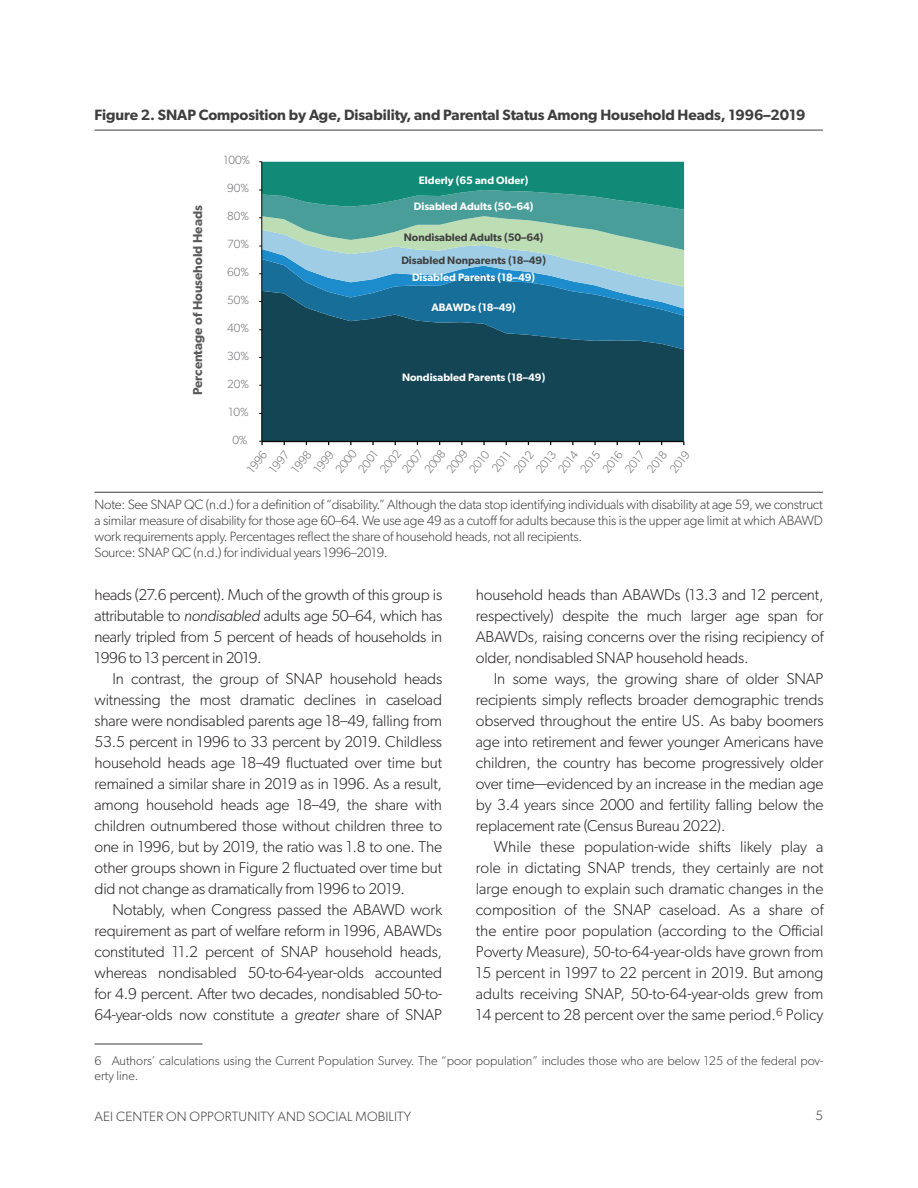
<style>
.page{position:relative;width:918px;height:1188px;background:#fff}
.page>*{position:absolute;margin:0;border:0;box-sizing:border-box;transform-origin:0 0}
.Body_Text{font:300 15.75px/21px "Gibson";letter-spacing:-.01em;color:#231f20;text-align:justify}
.Table_Title_1{font:600 15px "Gibson";letter-spacing:-.005em;color:#3e3e3f}
.Table_Source_or_note{font:300 13.5px/16.2px "Gibson";letter-spacing:-.015em;color:#3e3e3f;text-align:justify}
.Table_Source_or_Note{font:300 13.5px "Gibson";letter-spacing:-.015em;color:#3e3e3f}
.Table_Source_or_note-2{font:300 13.5px "Gibson";letter-spacing:.01em;color:#3e3e3f}
.t1{font:600 12.9px "Gibson";color:#595959}
.Footnotes{font:300 12.75px/15.3px "Gibson";color:#3e3e3f}
.t2{font:300 11.85px "Gibson";letter-spacing:-.005em;color:#6d6e71}
.t3{font:600 10.8px "Gibson";color:#fff}
.t4{font:600 10.8px "Gibson";color:#404040}
.s1{font-style:italic}
</style>
<div class="page">
<hr style="left:94px;top:1044px;width:108px;height:1px;background:#3e3e3f">
<hr style="left:94px;top:130px;width:729px;height:1px;background:#3e3e3f">
<hr style="left:94px;top:492px;width:729px;height:1px;background:#3e3e3f">
<div style="left:262px;top:349px;width:422px;height:92px;background:#144555"></div>
<hr style="left:261px;top:162px;width:1px;height:279px;background:#040503">
<svg style="left:259px;top:161px;width:425px;height:188px;background:#47949a"></svg>
<hr style="left:262px;top:441px;width:422px;height:1px;background:#040503">
<p class="Table_Title_1" style="left:94px;top:106px;width:713px">Figure 2. SNAP Composition by Age, Disability, and Parental Status Among Household Heads, 1996–2019</p>
<p class="t1" style="left:190px;top:395px;width:191px;rotate:-90deg">Percentage of Household Heads</p>
<p class="t2" style="left:224px;top:153px;width:28px">100%</p>
<p class="t2" style="left:227px;top:181px;width:23px">90%</p>
<p class="t2" style="left:227px;top:209px;width:23px">80%</p>
<p class="t2" style="left:227px;top:237px;width:23px">70%</p>
<p class="t2" style="left:227px;top:265px;width:23px">60%</p>
<p class="t2" style="left:227px;top:293px;width:23px">50%</p>
<p class="t2" style="left:227px;top:321px;width:23px">40%</p>
<p class="t2" style="left:227px;top:349px;width:23px">30%</p>
<p class="t2" style="left:227px;top:377px;width:23px">20%</p>
<p class="t2" style="left:229px;top:404px;width:22px">10%</p>
<p class="t2" style="left:232px;top:433px;width:17px">0%</p>
<p class="t3" style="left:419px;top:174px;width:111px">Elderly (65 and Older)</p>
<p class="t3" style="left:414px;top:200px;width:121px">Disabled Adults (50–64)</p>
<p class="t4" style="left:404px;top:231px;width:141px">Nondisabled Adults (50–64)</p>
<p class="t4" style="left:401px;top:254px;width:146px">Disabled Nonparents (18–49)</p>
<p class="t3" style="left:412px;top:271px;width:125px">Disabled Parents (18–49)</p>
<p class="t3" style="left:431px;top:301px;width:86px">ABAWDs (18–49)</p>
<p class="t3" style="left:402px;top:371px;width:145px">Nondisabled Parents (18–49)</p>
<p class="t2" style="left:244px;top:467px;width:26px;rotate:-52deg">1996</p>
<p class="t2" style="left:266px;top:467px;width:26px;rotate:-52deg">1997</p>
<p class="t2" style="left:288px;top:467px;width:26px;rotate:-52deg">1998</p>
<p class="t2" style="left:311px;top:467px;width:26px;rotate:-52deg">1999</p>
<p class="t2" style="left:332px;top:467px;width:28px;rotate:-52deg">2000</p>
<p class="t2" style="left:355px;top:467px;width:26px;rotate:-52deg">2001</p>
<p class="t2" style="left:377px;top:467px;width:28px;rotate:-52deg">2002</p>
<p class="t2" style="left:399px;top:467px;width:28px;rotate:-52deg">2007</p>
<p class="t2" style="left:421px;top:467px;width:28px;rotate:-52deg">2008</p>
<p class="t2" style="left:443px;top:467px;width:28px;rotate:-52deg">2009</p>
<p class="t2" style="left:466px;top:467px;width:26px;rotate:-52deg">2010</p>
<p class="t2" style="left:489px;top:467px;width:25px;rotate:-52deg">2011</p>
<p class="t2" style="left:510px;top:467px;width:26px;rotate:-52deg">2012</p>
<p class="t2" style="left:533px;top:467px;width:26px;rotate:-52deg">2013</p>
<p class="t2" style="left:555px;top:467px;width:26px;rotate:-52deg">2014</p>
<p class="t2" style="left:577px;top:467px;width:26px;rotate:-52deg">2015</p>
<p class="t2" style="left:599px;top:467px;width:26px;rotate:-52deg">2016</p>
<p class="t2" style="left:622px;top:467px;width:26px;rotate:-52deg">2017</p>
<p class="t2" style="left:644px;top:467px;width:26px;rotate:-52deg">2018</p>
<p class="t2" style="left:666px;top:467px;width:26px;rotate:-52deg">2019</p>
<p class="Table_Source_or_note" style="left:94px;top:496px;width:730px">Note: See SNAP QC (n.d.) for a definition of “disability.” Although the data stop identifying individuals with disability at age 59, we construct a similar measure of disability for those age 60–64. We use age 49 as a cutoff for adults because this is the upper age limit at which ABAWD work requirements apply. Percentages reflect the share of household heads, not all recipients.</p>
<p class="Table_Source_or_Note" style="left:94px;top:545px;width:295px">Source: SNAP QC (n.d.) for individual years 1996–2019.</p>
<p class="Body_Text" style="left:94px;top:584px;width:349px">heads (27.6 percent). Much of the growth of this group is attributable to <span class="s1">nondisabled</span> adults age 50–64, which has nearly tripled from 5 percent of heads of households in 1996 to 13 percent in 2019.</p>
<p class="Body_Text" style="left:94px;top:668px;width:349px;text-indent:18px">In contrast, the group of SNAP household heads witnessing the most dramatic declines in caseload share were nondisabled parents age 18–49, falling from 53.5 percent in 1996 to 33 percent by 2019. Childless household heads age 18–49 fluctuated over time but remained a similar share in 2019 as in 1996. As a result, among household heads age 18–49, the share with children outnumbered those without children three to one in 1996, but by 2019, the ratio was 1.8 to one. The other groups shown in Figure 2 fluctuated over time but did not change as dramatically from 1996 to 2019.</p>
<p class="Body_Text" style="left:94px;top:899px;width:349px;text-indent:18px">Notably, when Congress passed the ABAWD work requirement as part of welfare reform in 1996, ABAWDs constituted 11.2 percent of SNAP household heads, whereas nondisabled 50-to-64-year-olds accounted for 4.9 percent. After two decades, nondisabled 50-to-64-year-olds now constitute a <span class="s1">greater</span> share of SNAP</p>
<p class="Footnotes" style="left:94px;top:1053px;width:731px">6 Authors’ calculations using the Current Population Survey. The “poor population” includes those who are below 125 of the federal pov&shy;erty line.</p>
<p class="Body_Text" style="left:476px;top:584px;width:349px">household heads than ABAWDs (13.3 and 12 percent, respectively) despite the much larger age span for ABAWDs, raising concerns over the rising recipiency of older, nondisabled SNAP household heads.</p>
<p class="Body_Text" style="left:476px;top:668px;width:349px;text-indent:18px">In some ways, the growing share of older SNAP recipients simply reflects broader demographic trends observed throughout the entire US. As baby boomers age into retirement and fewer younger Americans have children, the country has become progressively older over time—evidenced by an increase in the median age by 3.4 years since 2000 and fertility falling below the replacement rate (Census Bureau 2022).</p>
<p class="Body_Text" style="left:476px;top:836px;width:349px;text-indent:18px">While these population-wide shifts likely play a role in dictating SNAP trends, they certainly are not large enough to explain such dramatic changes in the composition of the SNAP caseload. As a share of the entire poor population (according to the Official Poverty Measure), 50-to-64-year-olds have grown from 15 percent in 1997 to 22 percent in 2019. But among adults receiving SNAP, 50-to-64-year-olds grew from 14 percent to 28 percent over the same period.<sup>6</sup> Policy</p>
<p class="Table_Source_or_note-2" style="left:94px;top:1108px;width:318px">AEI CENTER ON OPPORTUNITY AND SOCIAL MOBILITY</p>
<p class="Table_Source_or_note" style="left:815px;top:1107px;width:9px">5</p>
</div>
